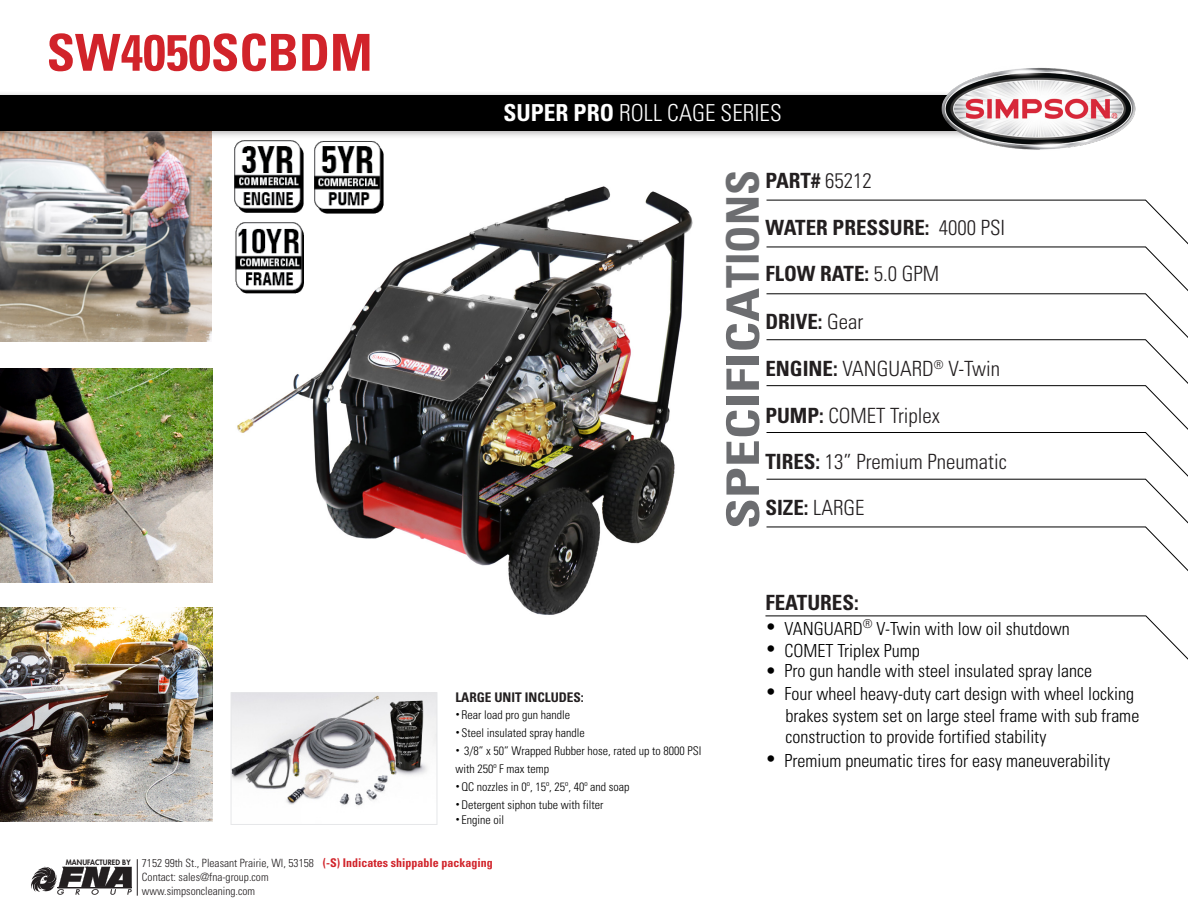
<style>
.page{position:relative;width:1188px;height:918px;background:#fff}
.page>*{position:absolute;margin:0;border:0;box-sizing:border-box;transform-origin:0 0}
.t1{font:700 condensed 51px "Univers LT Std";color:#d1232a}
.t2{font:700 condensed 45px "Univers LT Std";color:#6c6d70;scale:1.24 1}
.t3{font:300 condensed 23.4px "Univers LT Std";color:#fff}
.t4{font:700 condensed 21px "Univers LT Std";color:#231f20}
.t5{font:300 condensed 21px "Univers LT Std";color:#231f20}
.t6{font:300 condensed 18px "Univers LT Std";color:#000}
.t7{font:700 condensed 13.35px "Univers LT Std";color:#231f20}
.t8{font:300 condensed 12px/18px "Univers LT Std";color:#000}
.t9{font:700 condensed 12px "Univers LT Std";color:#d1232a}
.t10{font:300 condensed 11.4px "Univers LT Std";color:#231f20}
.t11{font:800 7.2px "Futura Std";letter-spacing:.01em;color:#231f20}
.s1{font-weight:700}
.s2{font-weight:300}
.s3{font-size:7.5px}
.s4{font-size:12.15px}
</style>
<div class="page">
<img style="left:0;top:140px;width:212px;height:201px">
<div style="left:0;top:90px;width:1109px;height:50px;background:#231f20;opacity:.37"></div>
<div style="left:0;top:95px;width:1102px;height:35px;background:#000"></div>
<img style="left:0;top:368px;width:212px;height:214px">
<img style="left:0;top:608px;width:213px;height:213px">
<svg style="left:765px;top:615px;width:423px;height:45px"></svg>
<img style="left:912px;top:67px;width:224px;height:83px">
<svg style="left:31px;top:866px;width:101px;height:29px"></svg>
<hr style="left:137px;top:859px;width:1px;height:37px;background:#231f20">
<img style="left:237px;top:179px;width:456px;height:436px">
<img style="left:233px;top:694px;width:202px;height:112px">
<div style="left:231px;top:692px;width:206px;height:133px;border:1px solid #e6e7e9"></div>
<svg style="left:766px;top:199px;width:422px;height:372px"></svg>
<img style="left:234px;top:141px;width:69px;height:71px">
<img style="left:235px;top:222px;width:68px;height:71px">
<img style="left:315px;top:141px;width:69px;height:72px">
<p class="t1" style="left:47px;top:21px;width:327px">SW4050SCBDM</p>
<p class="t3" style="left:503px;top:98px;width:280px"><span class="s1">SUPER PRO</span> ROLL CAGE SERIES</p>
<p class="t2" style="left:715px;top:529px;width:291px;rotate:-90deg">SPECIFICATIONS</p>
<p class="t4" style="left:765px;top:168px;width:108px">PART# <span class="s2">65212</span></p>
<p class="t4" style="left:765px;top:214px;width:241px">WATER PRESSURE: <span class="s2">4000 PSI</span></p>
<p class="t4" style="left:765px;top:261px;width:175px">FLOW RATE: <span class="s2">5.0 GPM</span></p>
<p class="t4" style="left:765px;top:308px;width:100px">DRIVE: <span class="s2">Gear</span></p>
<p class="t5" style="left:765px;top:356px;width:236px"><span class="s1">ENGINE:</span> VANGUARD<sup>®</sup> V-Twin</p>
<p class="t5" style="left:765px;top:403px;width:176px"><span class="s1">PUMP:</span> COMET Triplex</p>
<p class="t5" style="left:765px;top:449px;width:243px"><span class="s1">TIRES:</span> 13” Premium Pneumatic</p>
<p class="t4" style="left:765px;top:495px;width:101px">SIZE: <span class="s2">LARGE</span></p>
<p class="t7" style="left:455px;top:689px;width:130px">LARGE UNIT INCLUDES:</p>
<p class="t8" style="left:455px;top:706px;width:116px"><span class="s3">•</span> Rear load pro gun handle</p>
<p class="t8" style="left:455px;top:724px;width:131px"><span class="s3">•</span> Steel insulated spray handle</p>
<p class="t8" style="left:455px;top:742px;width:248px"><span class="s3">•</span> 3/8” x 50” Wrapped Rubber hose, rated up to 8000 PSI with 250º F max temp</p>
<p class="t8" style="left:455px;top:778px;width:176px"><span class="s3">•</span> QC nozzles in 0º, 15º, 25º, 40º and soap</p>
<p class="t8" style="left:455px;top:796px;width:150px"><span class="s3">•</span> Detergent siphon tube with filter</p>
<p class="t8" style="left:455px;top:811px;width:50px"><span class="s3">•</span> Engine oi<span class="s4">l</span></p>
<p class="t4" style="left:765px;top:590px;width:95px">FEATURES:</p>
<p class="t6" style="left:765px;top:618px;width:306px">• VANGUARD<sup>®</sup> V-Twin with low oil shutdown</p>
<p class="t6" style="left:765px;top:640px;width:156px">• COMET Triplex Pump</p>
<p class="t6" style="left:765px;top:660px;width:328px">• Pro gun handle with steel insulated spray lance</p>
<p class="t6" style="left:765px;top:683px;width:370px">• Four wheel heavy-duty cart design with wheel locking</p>
<p class="t6" style="left:785px;top:704px;width:355px">brakes system set on large steel frame with sub frame</p>
<p class="t6" style="left:785px;top:726px;width:262px">construction to provide fortified stability</p>
<p class="t6" style="left:765px;top:750px;width:346px">• Premium pneumatic tires for easy maneuverability</p>
<p class="t11" style="left:66px;top:857px;width:66px">MANUFACTURED BY</p>
<p class="t10" style="left:142px;top:857px;width:173px">7152 99th St., Pleasant Prairie, WI, 53158</p>
<p class="t10" style="left:142px;top:870px;width:128px">Contact: sales@fna-group.com</p>
<p class="t10" style="left:142px;top:884px;width:115px">www.simpsoncleaning.com</p>
<p class="t9" style="left:323px;top:855px;width:172px">(-S) Indicates shippable packaging</p>
</div>
